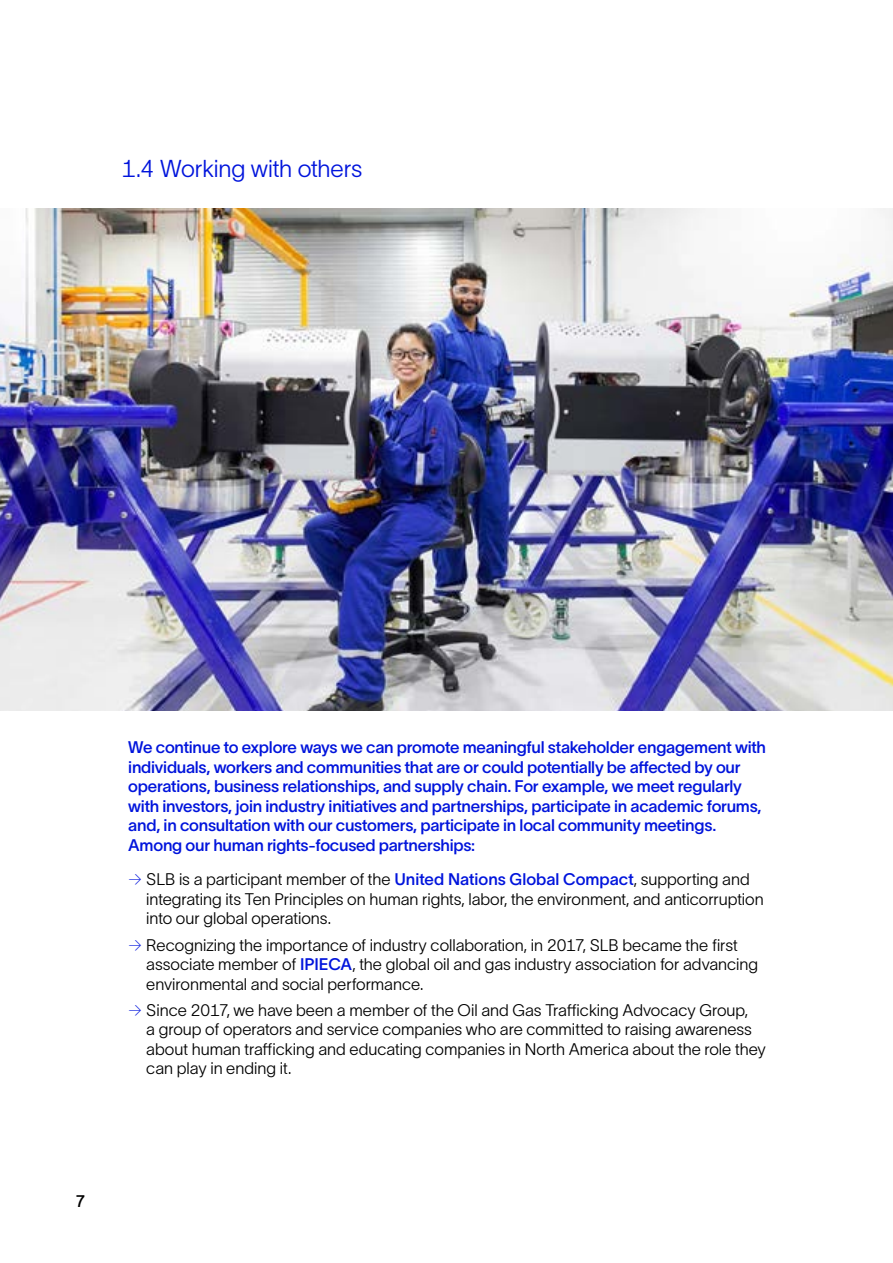
<style>
.page{position:relative;width:893px;height:1263px;background:#fff}
.page>*{position:absolute;margin:0;border:0;box-sizing:border-box;transform-origin:0 0}
.t1{font:24px "SLB Sans";letter-spacing:-.01em;color:#0014dc}
.t2{font:16.5px/19.5px "SLB Sans";color:#000}
.t3{font:700 16.5px/19.5px "SLB Sans";letter-spacing:-.015em;color:#0014dc}
.t4{font:700 16.5px "SLB Sans";color:#000}
.s1{font-weight:300;color:#0014dc}
.s2{font-weight:700;color:#0014dc}
</style>
<div class="page">
<img style="left:0;top:208px;width:893px;height:503px">
<h1 class="t1" style="left:121px;top:152px;width:243px">1.4 Working with others</h1>
<p class="t3" style="left:128px;top:736px;width:639px">We continue to explore ways we can promote meaningful stakeholder engagement with individuals, workers and communities that are or could potentially be affected by our operations, business relationships, and supply chain. For example, we meet regularly with investors, join industry initiatives and partnerships, participate in academic forums, and, in consultation with our customers, participate in local community meetings.<br>Among our human rights-focused partnerships:</p>
<p class="t2" style="left:146px;top:869px;width:619px;text-indent:-18px"><span class="s1">→</span> SLB is a participant member of the <span class="s2">United Nations Global Compact</span>, supporting and integrating its Ten Principles on human rights, labor, the environment, and anticorruption into our global operations.</p>
<p class="t2" style="left:146px;top:934px;width:613px;text-indent:-18px"><span class="s1">→</span> Recognizing the importance of industry collaboration, in 2017, SLB became the first associate member of <span class="s2">IPIECA</span>, the global oil and gas industry association for advancing environmental and social performance.</p>
<p class="t2" style="left:146px;top:999px;width:621px;text-indent:-18px"><span class="s1">→</span> Since 2017, we have been a member of the Oil and Gas Trafficking Advocacy Group,<br>a group of operators and service companies who are committed to raising awareness about human trafficking and educating companies in North America about the role they can play in ending it.</p>
<p class="t4" style="left:75px;top:1190px;width:12px">7</p>
</div>
